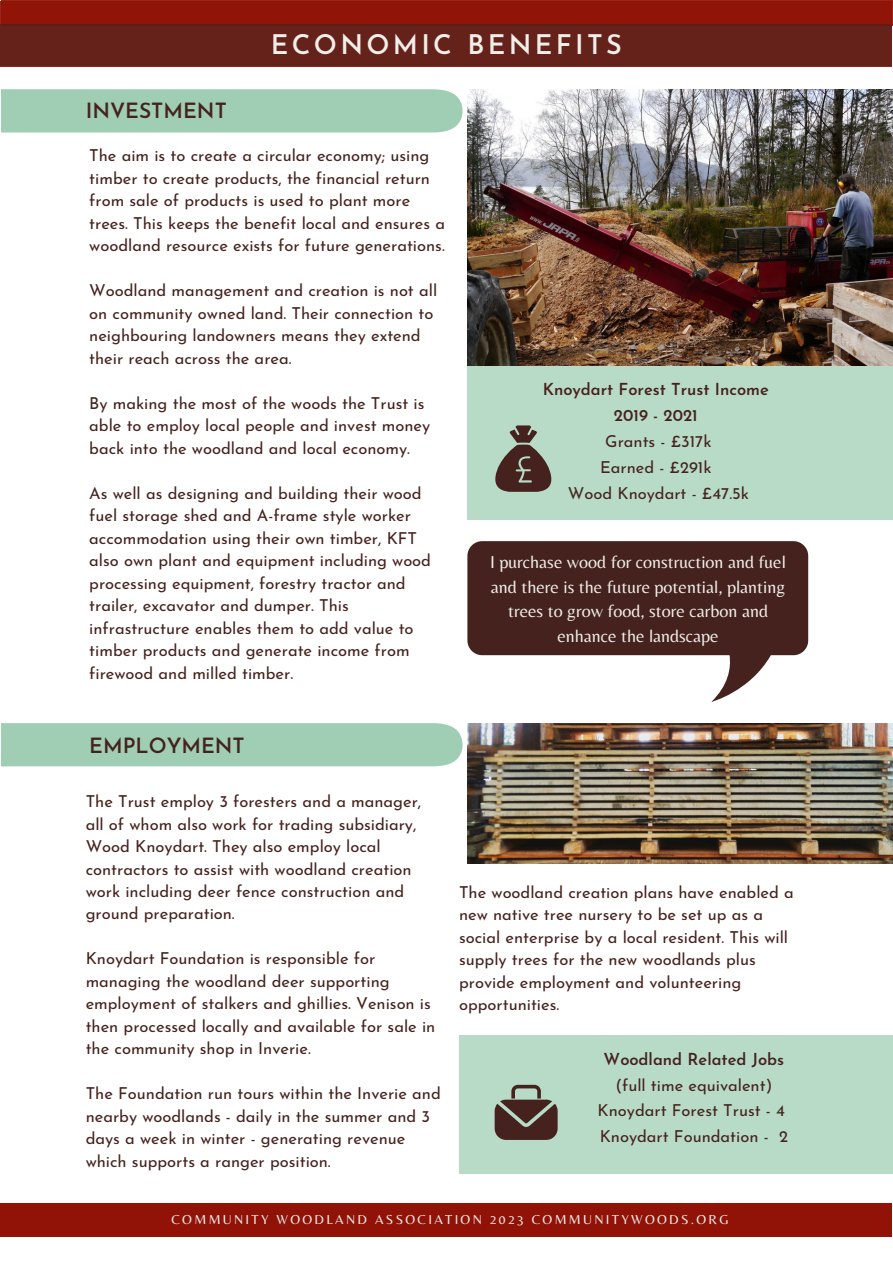
<style>
.page{position:relative;width:893px;height:1264px;background:#fff}
.page>*{position:absolute;margin:0;border:0;box-sizing:border-box;transform-origin:0 0}
.t1{font:600 27px "Josefin Sans";letter-spacing:.125em;color:#efeee9}
.t2{font:600 21px "Josefin Sans";color:#45221d}
.t3{font:18px/24.8px "Belleza";color:#efeee9;text-align:center}
.t4{font:16.5px/22.5px "Josefin Sans";color:#45221d}
.t5{font:600 16.5px/25.8px "Josefin Sans";color:#45221d;text-align:center}
.t6{font:13.5px "Belleza";letter-spacing:.17em;color:#efeee9}
</style>
<div class="page">
<img style="left:467px;top:723px;width:425px;height:140px">
<div style="left:0;top:1203px;width:891px;height:33px;background:#911308"></div>
<img style="left:467px;top:89px;width:425px;height:277px">
<div style="left:1px;top:0;width:891px;height:25px;background:#99241a"></div>
<div style="left:0;top:1px;width:891px;height:66px;background:#911308"></div>
<div style="left:0;top:24px;width:891px;height:42px;background:#65221b"></div>
<div style="left:1px;top:89px;width:461px;height:43px;background:#9fceb4"></div>
<svg style="left:467px;top:541px;width:341px;height:161px;fill:#45221d"></svg>
<div style="left:459px;top:1035px;width:433px;height:138px;background:#b8dbc8"></div>
<svg style="left:494px;top:1084px;width:63px;height:55px"></svg>
<div style="left:1px;top:723px;width:461px;height:43px;background:#9fceb4"></div>
<div style="left:467px;top:366px;width:425px;height:153px;background:#b8dbc8"></div>
<svg style="left:495px;top:425px;width:56px;height:67px"></svg>
<h1 class="t1" style="left:271px;top:34px;width:352px">ECONOMIC BENEFITS</h1>
<p class="t2" style="left:86px;top:102px;width:143px">INVESTMENT</p>
<p class="t4" style="left:89px;top:146px;width:357px">The aim is to create a circular economy; using timber to create products, the financial return from sale of products is used to plant more trees. This keeps the benefit local and ensures a woodland resource exists for future generations.</p>
<p class="t4" style="left:89px;top:281px;width:349px">Woodland management and creation is not all on community owned land. Their connection to neighbouring landowners means they extend their reach across the area.</p>
<p class="t4" style="left:89px;top:393px;width:342px">By making the most of the woods the Trust is able to employ local people and invest money back into the woodland and local economy.</p>
<p class="t4" style="left:89px;top:483px;width:343px">As well as designing and building their wood fuel storage shed and A-frame style worker accommodation using their own timber, KFT also own plant and equipment including wood processing equipment, forestry tractor and trailer, excavator and dumper. This infrastructure enables them to add value to timber products and generate income from firewood and milled timber.</p>
<p class="t5" style="left:542px;top:378px;width:228px">Knoydart Forest Trust Income<br>2019 - 2021</p>
<p class="t4" style="left:568px;top:430px;width:182px;line-height:25.8px;text-align:center">Grants - £317k<br>Earned - £291k<br>Wood Knoydart - £47.5k</p>
<p class="t3" style="left:490px;top:549px;width:297px">I purchase wood for construction and fuel and there is the future potential, planting trees to grow food, store carbon and enhance the landscape</p>
<p class="t2" style="left:89px;top:737px;width:157px">EMPLOYMENT</p>
<p class="t4" style="left:86px;top:791px;width:337px">The Trust employ 3 foresters and a manager, all of whom also work for trading subsidiary, Wood Knoydart. They also employ local contractors to assist with woodland creation work including deer fence construction and ground preparation.</p>
<p class="t4" style="left:86px;top:949px;width:351px">Knoydart Foundation is responsible for managing the woodland deer supporting employment of stalkers and ghillies. Venison is then processed locally and available for sale in the community shop in Inverie.</p>
<p class="t4" style="left:86px;top:1084px;width:356px">The Foundation run tours within the Inverie and nearby woodlands - daily in the summer and 3 days a week in winter - generating revenue which supports a ranger position.</p>
<p class="t4" style="left:459px;top:882px;width:336px">The woodland creation plans have enabled a new native tree nursery to be set up as a social enterprise by a local resident. This will supply trees for the new woodlands plus provide employment and volunteering opportunities.</p>
<p class="t5" style="left:603px;top:1047px;width:182px">Woodland Related Jobs</p>
<p class="t4" style="left:597px;top:1073px;width:192px;line-height:25.8px;text-align:center">(full time equivalent)<br>Knoydart Forest Trust - 4<br>Knoydart Foundation - 2</p>
<p class="t6" style="left:171px;top:1210px;width:558px">COMMUNITY WOODLAND ASSOCIATION 2023 COMMUNITYWOODS.ORG</p>
</div>
